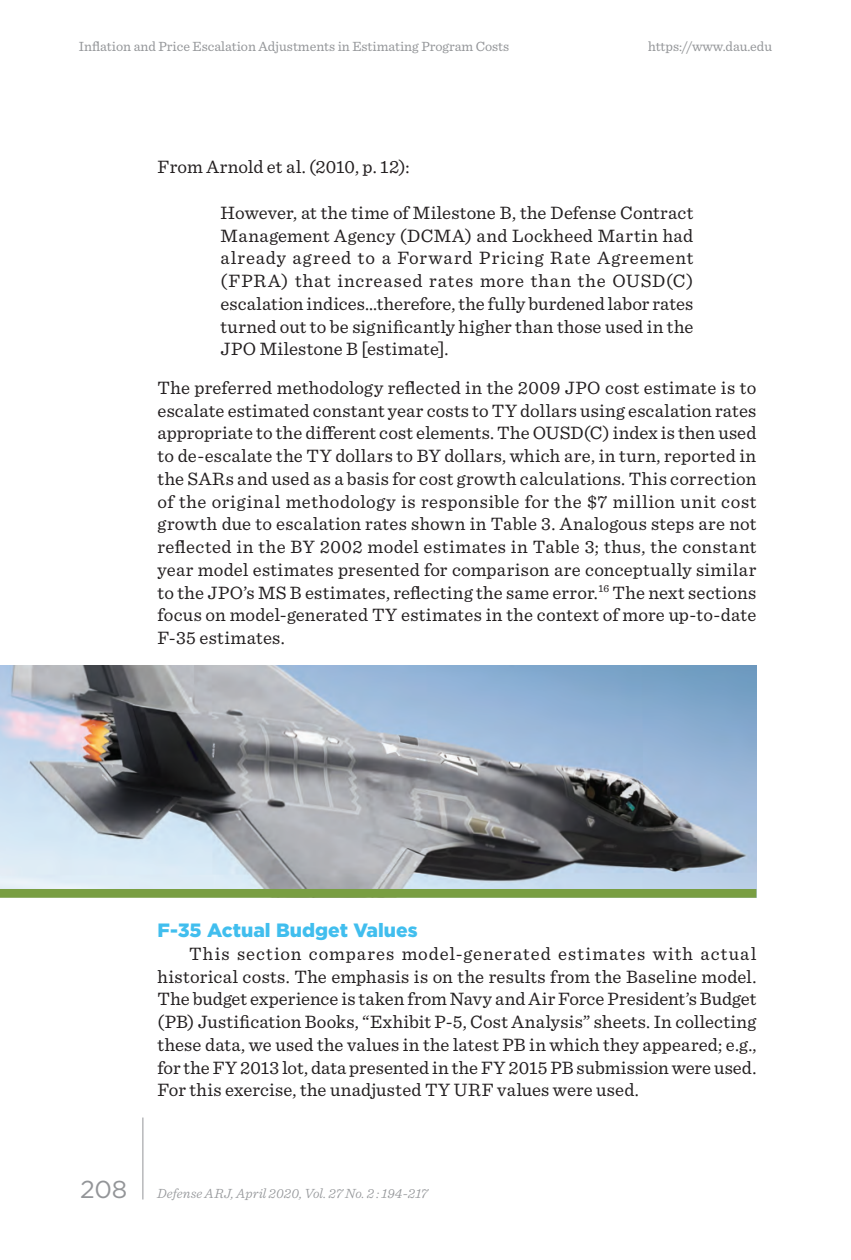
<style>
.page{position:relative;width:851px;height:1260px;background:#fff}
.page>*{position:absolute;margin:0;border:0;box-sizing:border-box;transform-origin:0 0}
.t1{font:900 19.25px "Gotham";color:#41beee}
.t2{font:18.9px/22.8px "Sentinel";letter-spacing:.015em;color:#231f20;text-align:justify}
.t3{font:14px "Sentinel";color:#939598}
.t4{font:italic 300 14px "Sentinel";letter-spacing:.005em;color:#939598}
.s1{font-family:"Gotham";font-weight:400;font-style:normal;font-size:24.5px}
</style>
<div class="page">
<hr style="left:142px;top:1118px;width:1px;height:82px;background:#939598">
<img style="left:0;top:666px;width:756px;height:223px">
<div style="left:0;top:889px;width:756px;height:9px;background:#799e42"></div>
<p class="t3" style="left:79px;top:35px;width:432px">Inflation and Price Escalation Adjustments in Estimating Program Costs</p>
<p class="t3" style="left:648px;top:35px;width:126px">https://www.dau.edu</p>
<p class="t2" style="left:157px;top:154px;width:253px">From Arnold et al. (2010, p. 12):</p>
<p class="t2" style="left:220px;top:200px;width:474px">However, at the time of Milestone B, the Defense Contract Management Agency (DCMA) and Lockheed Martin had already agreed to a Forward Pricing Rate Agreement (FPRA) that increased rates more than the OUSD(C) escalation indices...therefore, the fully burdened labor rates turned out to be signifcantly higher than those used in the JPO Milestone B [estimate].</p>
<p class="t2" style="left:157px;top:375px;width:600px">The preferred methodology refected in the 2009 JPO cost estimate is to escalate estimated constant year costs to TY dollars using escalation rates appropriate to the diferent cost elements. The OUSD(C) index is then used to de-escalate the TY dollars to BY dollars, which are, in turn, reported in the SARs and used as a basis for cost growth calculations. This correction of the original methodology is responsible for the $7 million unit cost growth due to escalation rates shown in Table 3. Analogous steps are not refected in the BY 2002 model estimates in Table 3; thus, the constant year model estimates presented for comparison are conceptually similar to the JPO’s MS B estimates, refecting the same error.<sup>16</sup> The next sections focus on model-generated TY estimates in the context of more up-to-date F-35 estimates.</p>
<p class="t1" style="left:158px;top:917px;width:261px">F-35 Actual Budget Values</p>
<p class="t2" style="left:158px;top:941px;width:600px;text-indent:31px">This section compares model-generated estimates with actual historical costs. The emphasis is on the results from the Baseline model.<br>The budget experience is taken from Navy and Air Force President’s Budget (PB) Justifcation Books, “Exhibit P-5, Cost Analysis” sheets. In collecting these data, we used the values in the latest PB in which they appeared; e.g., for the FY 2013 lot, data presented in the FY 2015 PB submission were used.<br>For this exercise, the unadjusted TY URF values were used.</p>
<p class="t4" style="left:80px;top:1183px;width:349px"><span class="s1">208</span> Defense ARJ, April 2020, Vol. 27 No. 2 : 194-217</p>
</div>
